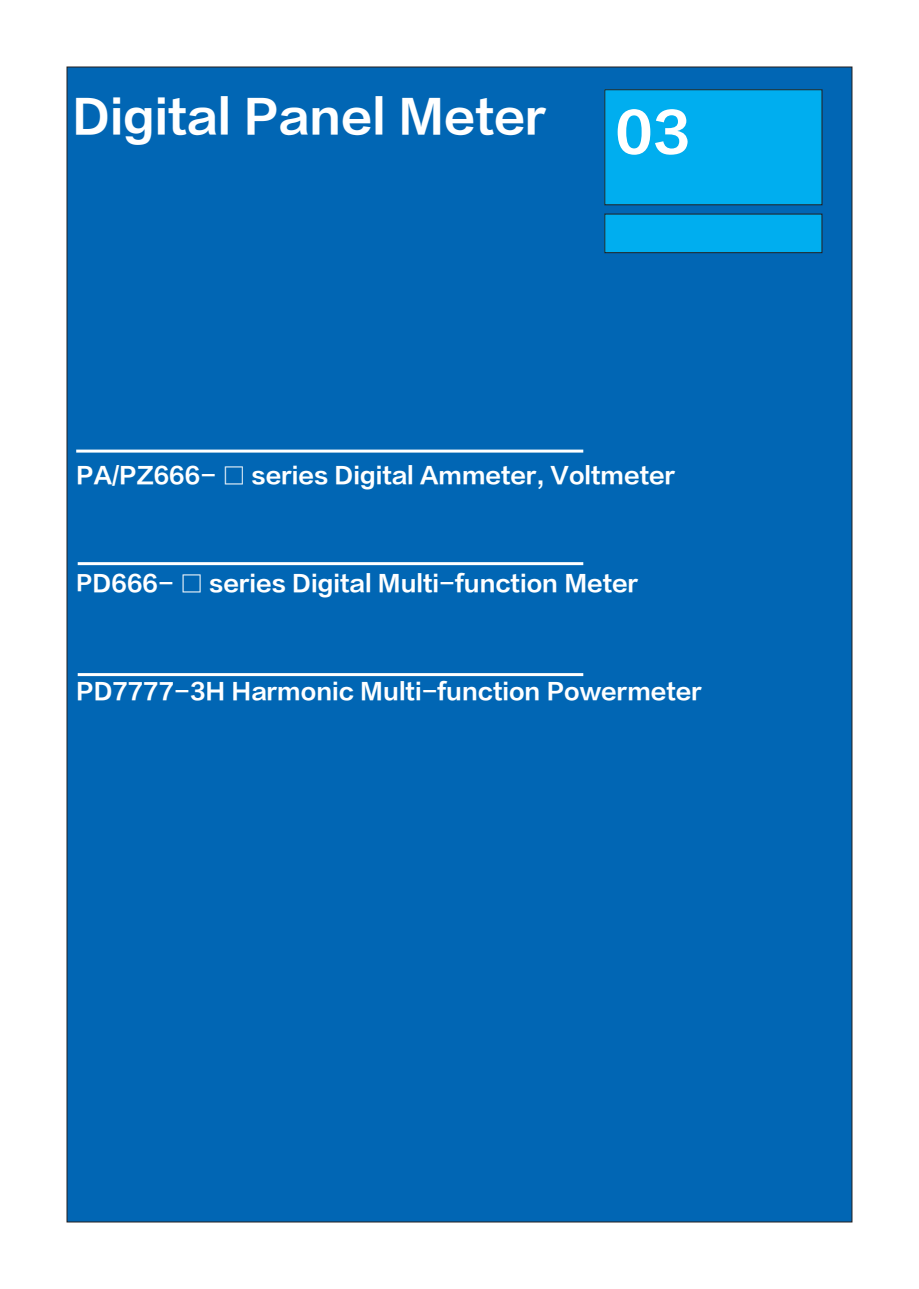
<style>
.page{position:relative;width:919px;height:1289px;background:#fff}
.page>*{position:absolute;margin:0;border:0;box-sizing:border-box;transform-origin:0 0}
.段落样式1{font:54px "FZLTCHJW GB1 0";color:#fff}
.段落样式1-2{font:45px "FZLTCHJW GB1 0";color:#fff}
.段落样式1-3{font:22.5px "FZLTCHJW GB1 0";color:#fff}
.s1{font-size:21px}
</style>
<div class="page">
<div style="left:67px;top:67px;width:784px;height:1154px;background:#0166b4"></div>
<div style="left:604px;top:90px;width:217px;height:115px;background:#00aeef"></div>
<div style="left:604px;top:89px;width:218px;height:116px;border:1px solid #231f20"></div>
<div style="left:604px;top:214px;width:217px;height:39px;background:#00aeef"></div>
<div style="left:604px;top:214px;width:218px;height:39px;border:1px solid #231f20"></div>
<hr style="left:76px;top:449px;width:507px;height:3px;background:#fff">
<hr style="left:78px;top:562px;width:505px;height:3px;background:#fff">
<hr style="left:78px;top:673px;width:505px;height:3px;background:#fff">
<p class="段落样式1-2" style="left:72px;top:92px;width:475px">Digital Panel Meter</p>
<p class="段落样式1" style="left:615px;top:102px;width:77px">03</p>
<p class="段落样式1-3" style="left:76px;top:463px;width:600px">PA/PZ666- □ series Digital Ammeter, Voltmeter</p>
<p class="段落样式1-3" style="left:76px;top:571px;width:563px"><span class="s1">P</span>D666- □ series Digital Multi-function Meter</p>
<p class="段落样式1-3" style="left:76px;top:679px;width:627px">PD7777-3H Harmonic Multi-function Powermeter</p>
</div>
